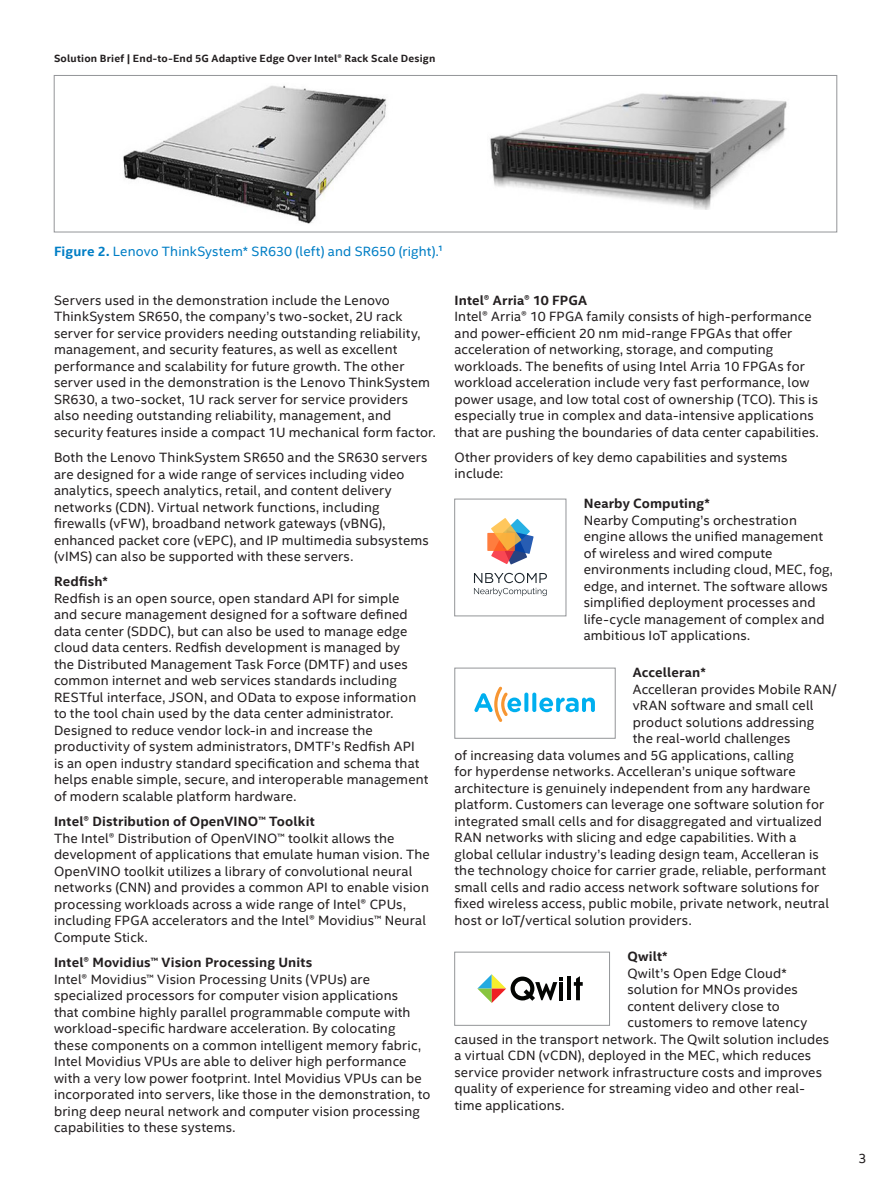
<style>
.page{position:relative;width:891px;height:1188px;background:#fff}
.page>*{position:absolute;margin:0;border:0;box-sizing:border-box;transform-origin:0 0}
.t1{font:13.5px/16.5px "Intel Clear";letter-spacing:.01em;color:#231f20}
.t2{font:700 13.5px "Intel Clear";letter-spacing:.01em;color:#231f20}
.t3{font:13.5px "Intel Clear";letter-spacing:.01em;color:#007ec5}
.t4{font:700 10.5px "Intel Clear";letter-spacing:.02em;color:#231f20}
.s1{font-weight:700}
</style>
<div class="page">
<div style="left:54px;top:75px;width:783px;height:157px;border:1px solid #939598"></div>
<img style="left:123px;top:85px;width:263px;height:139px">
<img style="left:490px;top:93px;width:297px;height:117px">
<svg style="left:524px;top:693px;width:4px;height:19px"></svg>
<svg style="left:532px;top:693px;width:4px;height:19px"></svg>
<svg style="left:539px;top:698px;width:56px;height:14px"></svg>
<svg style="left:474px;top:687px;width:47px;height:35px"></svg>
<div style="left:455px;top:668px;width:160px;height:70px;border:1px solid #939598"></div>
<hr style="left:567px;top:977px;width:4px;height:23px;background:#040503">
<svg style="left:574px;top:976px;width:9px;height:24px"></svg>
<svg style="left:477px;top:974px;width:86px;height:29px"></svg>
<div style="left:455px;top:952px;width:155px;height:73px;border:1px solid #939598"></div>
<div style="left:487px;top:533px;width:28px;height:18px;background:#ff7d3e"></div>
<svg style="left:491px;top:518px;width:43px;height:46px"></svg>
<svg style="left:474px;top:573px;width:73px;height:23px"></svg>
<div style="left:455px;top:499px;width:111px;height:117px;border:1px solid #939598"></div>
<p class="t4" style="left:54px;top:51px;width:383px">Solution Brief | End-to-End 5G Adaptive Edge Over Intel® Rack Scale Design</p>
<p class="t3" style="left:54px;top:242px;width:391px"><span class="s1">Figure 2.</span> Lenovo ThinkSystem* SR630 (left) and SR650 (right).¹</p>
<p class="t1" style="left:54px;top:291px;width:383px">Servers used in the demonstration include the Lenovo ThinkSystem SR650, the company’s two-socket, 2U rack server for service providers needing outstanding reliability, management, and security features, as well as excellent performance and scalability for future growth. The other server used in the demonstration is the Lenovo ThinkSystem SR630, a two-socket, 1U rack server for service providers also needing outstanding reliability, management, and security features inside a compact 1U mechanical form factor.</p>
<p class="t1" style="left:54px;top:449px;width:376px">Both the Lenovo ThinkSystem SR650 and the SR630 servers are designed for a wide range of services including video analytics, speech analytics, retail, and content delivery networks (CDN). Virtual network functions, including firewalls (vFW), broadband network gateways (vBNG), enhanced packet core (vEPC), and IP multimedia subsystems (vIMS) can also be supported with these servers.</p>
<p class="t2" style="left:54px;top:572px;width:56px">Redfish*</p>
<p class="t1" style="left:54px;top:590px;width:376px">Redfish is an open source, open standard API for simple<br>and secure management designed for a software defined data center (SDDC), but can also be used to manage edge cloud data centers. Redfish development is managed by<br>the Distributed Management Task Force (DMTF) and uses common internet and web services standards including RESTful interface, JSON, and OData to expose information to the tool chain used by the data center administrator.<br>Designed to reduce vendor lock-in and increase the productivity of system administrators, DMTF’s Redfish API<br>is an open industry standard specification and schema that helps enable simple, secure, and interoperable management of modern scalable platform hardware.</p>
<p class="t2" style="left:54px;top:812px;width:262px">Intel® Distribution of OpenVINO™ Toolkit</p>
<p class="t1" style="left:54px;top:829px;width:377px">The Intel® Distribution of OpenVINO™ toolkit allows the development of applications that emulate human vision. The OpenVINO toolkit utilizes a library of convolutional neural networks (CNN) and provides a common API to enable vision processing workloads across a wide range of Intel® CPUs, including FPGA accelerators and the Intel® Movidius™ Neural Compute Stick.</p>
<p class="t2" style="left:54px;top:953px;width:260px">Intel® Movidius™ Vision Processing Units</p>
<p class="t1" style="left:54px;top:970px;width:378px">Intel® Movidius™ Vision Processing Units (VPUs) are specialized processors for computer vision applications<br>that combine highly parallel programmable compute with workload-specific hardware acceleration. By colocating these components on a common intelligent memory fabric, Intel Movidius VPUs are able to deliver high performance with a very low power footprint. Intel Movidius VPUs can be incorporated into servers, like those in the demonstration, to bring deep neural network and computer vision processing capabilities to these systems.</p>
<p class="t2" style="left:455px;top:291px;width:134px">Intel® Arria® 10 FPGA</p>
<p class="t1" style="left:455px;top:308px;width:366px">Intel® Arria® 10 FPGA family consists of high-performance and power-efficient 20 nm mid-range FPGAs that offer acceleration of networking, storage, and computing workloads. The benefits of using Intel Arria 10 FPGAs for workload acceleration include very fast performance, low power usage, and low total cost of ownership (TCO). This is especially true in complex and data-intensive applications that are pushing the boundaries of data center capabilities.</p>
<p class="t1" style="left:455px;top:449px;width:335px">Other providers of key demo capabilities and systems include:</p>
<p class="t2" style="left:584px;top:494px;width:128px">Nearby Computing*</p>
<p class="t1" style="left:584px;top:512px;width:251px">Nearby Computing’s orchestration engine allows the unified management of wireless and wired compute environments including cloud, MEC, fog, edge, and internet. The software allows simplified deployment processes and life-cycle management of complex and ambitious IoT applications.</p>
<p class="t2" style="left:633px;top:663px;width:75px">Accelleran*</p>
<p class="t1" style="left:633px;top:680px;width:205px">Accelleran provides Mobile RAN/</p>
<p class="t1" style="left:633px;top:697px;width:182px">vRAN software and small cell</p>
<p class="t1" style="left:633px;top:713px;width:183px">product solutions addressing</p>
<p class="t1" style="left:633px;top:730px;width:159px">the real-world challenges</p>
<p class="t1" style="left:455px;top:746px;width:341px">of increasing data volumes and 5G applications, calling</p>
<p class="t1" style="left:455px;top:763px;width:343px">for hyperdense networks. Accelleran’s unique software</p>
<p class="t1" style="left:455px;top:779px;width:357px">architecture is genuinely independent from any hardware</p>
<p class="t1" style="left:455px;top:796px;width:371px">platform. Customers can leverage one software solution for</p>
<p class="t1" style="left:455px;top:812px;width:369px">integrated small cells and for disaggregated and virtualized</p>
<p class="t1" style="left:455px;top:829px;width:344px">RAN networks with slicing and edge capabilities. With a</p>
<p class="t1" style="left:455px;top:845px;width:366px">global cellular industry’s leading design team, Accelleran is</p>
<p class="t1" style="left:455px;top:862px;width:373px">the technology choice for carrier grade, reliable, performant</p>
<p class="t1" style="left:455px;top:878px;width:366px">small cells and radio access network software solutions for</p>
<p class="t1" style="left:455px;top:895px;width:376px">fixed wireless access, public mobile, private network, neutral</p>
<p class="t1" style="left:455px;top:911px;width:239px">host or IoT/vertical solution providers.</p>
<p class="t2" style="left:627px;top:947px;width:42px">Qwilt*</p>
<p class="t1" style="left:627px;top:964px;width:161px">Qwilt’s Open Edge Cloud*</p>
<p class="t1" style="left:627px;top:981px;width:172px">solution for MNOs provides</p>
<p class="t1" style="left:627px;top:997px;width:154px">content delivery close to</p>
<p class="t1" style="left:627px;top:1014px;width:182px">customers to remove latency</p>
<p class="t1" style="left:455px;top:1030px;width:376px">caused in the transport network. The Qwilt solution includes</p>
<p class="t1" style="left:455px;top:1047px;width:358px">a virtual CDN (vCDN), deployed in the MEC, which reduces</p>
<p class="t1" style="left:455px;top:1063px;width:369px">service provider network infrastructure costs and improves</p>
<p class="t1" style="left:455px;top:1080px;width:352px">quality of experience for streaming video and other real-</p>
<p class="t1" style="left:455px;top:1096px;width:112px">time applications.</p>
<p class="t1" style="left:858px;top:1150px;width:10px">3</p>
</div>
